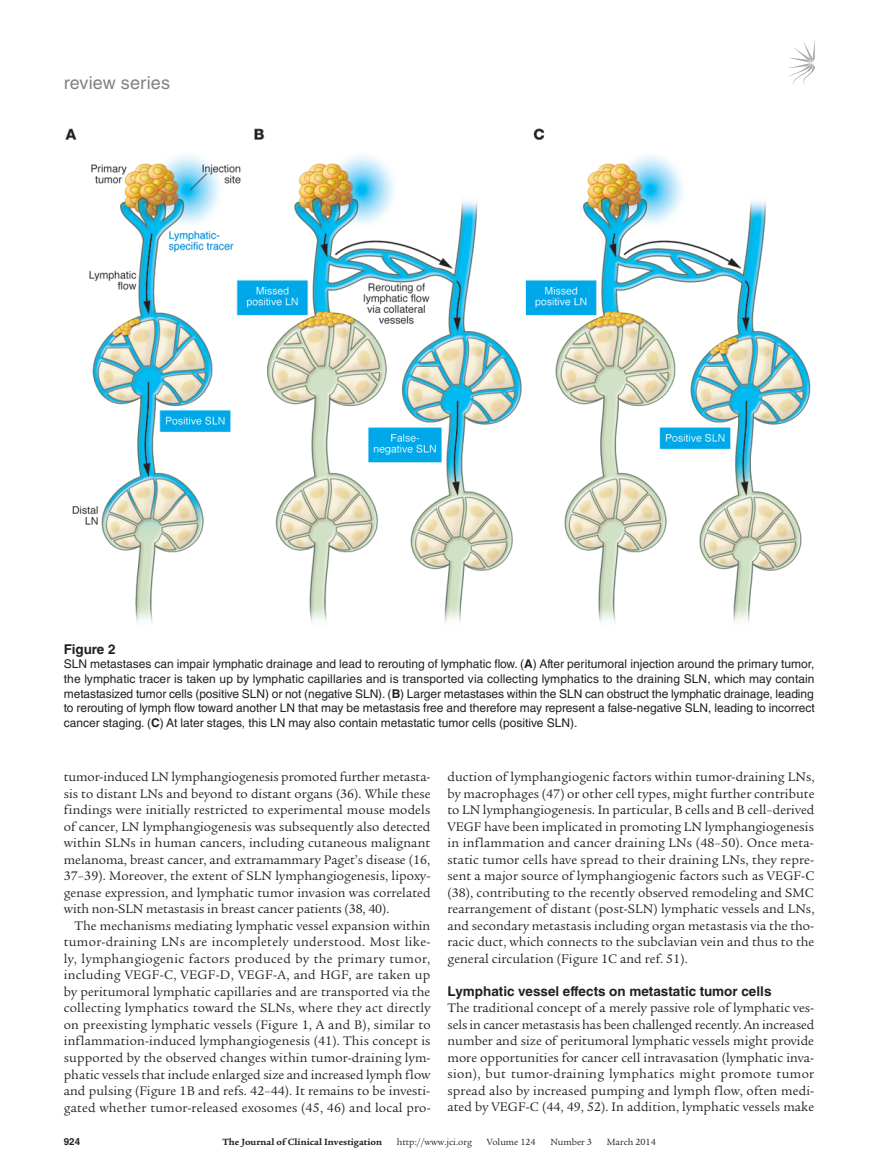
<style>
.page{position:relative;width:878px;height:1175px;background:#fff}
.page>*{position:absolute;margin:0;border:0;box-sizing:border-box;transform-origin:0 0}
.t1{font:18px "Helvetica LT Std";letter-spacing:.01em;color:#808285}
.t2{font:13.5px/16.5px "Legacy Serif Std";letter-spacing:.005em;color:#231f20;text-align:justify}
.t3{font:700 13.5px "Helvetica LT Std";color:#231f20}
.t4{font:12px/14.7px "Helvetica LT Std";color:#231f20;text-align:justify}
.t5{font:9.75px "Legacy Serif Std";color:#231f20}
.t6{font:700 9.75px "Legacy Serif Std";color:#231f20}
.t7{font:700 9.75px "Helvetica LT Std";color:#231f20}
.s1{font-weight:700}
</style>
<div class="page">
<svg style="left:788px;top:41px;width:26px;height:44px"></svg>
<img style="left:65px;top:128px;width:746px;height:495px">
<h1 class="t1" style="left:64px;top:73px;width:108px">review series</h1>
<p class="t3" style="left:64px;top:640px;width:53px">Figure 2</p>
<p class="t4" style="left:64px;top:656px;width:752px">SLN metastases can impair lymphatic drainage and lead to rerouting of lymphatic flow. (<span class="s1">A</span>) After peritumoral injection around the primary tumor, the lymphatic tracer is taken up by lymphatic capillaries and is transported via collecting lymphatics to the draining SLN, which may contain metastasized tumor cells (positive SLN) or not (negative SLN). (<span class="s1">B</span>) Larger metastases within the SLN can obstruct the lymphatic drainage, leading to rerouting of lymph flow toward another LN that may be metastasis free and therefore may represent a false-negative SLN, leading to incorrect cancer staging. (<span class="s1">C</span>) At later stages, this LN may also contain metastatic tumor cells (positive SLN).</p>
<p class="t2" style="left:64px;top:769px;width:368px">tumor-induced LN lymphangiogenesis promoted further metasta&shy;sis to distant LNs and beyond to distant organs (36). While these findings were initially restricted to experimental mouse models of cancer, LN lymphangiogenesis was subsequently also detected within SLNs in human cancers, including cutaneous malignant melanoma, breast cancer, and extramammary Paget’s disease (16, 37–39). Moreover, the extent of SLN lymphangiogenesis, lipoxy&shy;genase expression, and lymphatic tumor invasion was correlated with non-SLN metastasis in breast cancer patients (38, 40).</p>
<p class="t2" style="left:64px;top:917px;width:368px;text-indent:11px">The mechanisms mediating lymphatic vessel expansion within tumor-draining LNs are incompletely understood. Most like&shy;ly, lymphangiogenic factors produced by the primary tumor, including VEGF-C, VEGF-D, VEGF-A, and HGF, are taken up by peritumoral lymphatic capillaries and are transported via the collecting lymphatics toward the SLNs, where they act directly on preexisting lymphatic vessels (Figure 1, A and B), similar to inflammation-induced lymphangiogenesis (41). This concept is supported by the observed changes within tumor-draining lym&shy;phatic vessels that include enlarged size and increased lymph flow and pulsing (Figure 1B and refs. 42–44). It remains to be investi&shy;gated whether tumor-released exosomes (45, 46) and local pro-</p>
<p class="t2" style="left:447px;top:769px;width:368px">duction of lymphangiogenic factors within tumor-draining LNs, by macrophages (47) or other cell types, might further contribute to LN lymphangiogenesis. In particular, B cells and B cell–derived VEGF have been implicated in promoting LN lymphangiogenesis in inflammation and cancer draining LNs (48–50). Once meta&shy;static tumor cells have spread to their draining LNs, they repre&shy;sent a major source of lymphangiogenic factors such as VEGF-C (38), contributing to the recently observed remodeling and SMC rearrangement of distant (post-SLN) lymphatic vessels and LNs, and secondary metastasis including organ metastasis via the tho&shy;racic duct, which connects to the subclavian vein and thus to the general circulation (Figure 1C and ref. 51).</p>
<p class="t3" style="left:447px;top:983px;width:325px">Lymphatic vessel effects on metastatic tumor cells</p>
<p class="t2" style="left:447px;top:1000px;width:368px">The traditional concept of a merely passive role of lymphatic ves&shy;sels in cancer metastasis has been challenged recently. An increased number and size of peritumoral lymphatic vessels might provide more opportunities for cancer cell intravasation (lymphatic inva&shy;sion), but tumor-draining lymphatics might promote tumor spread also by increased pumping and lymph flow, often medi&shy;ated by VEGF-C (44, 49, 52). In addition, lymphatic vessels make</p>
<p class="t7" style="left:64px;top:1135px;width:18px">924</p>
<p class="t6" style="left:222px;top:1135px;width:161px">The Journal of Clinical Investigation</p>
<p class="t5" style="left:397px;top:1136px;width:77px">http://www.jci.org</p>
<p class="t5" style="left:486px;top:1136px;width:50px">Volume 124</p>
<p class="t5" style="left:550px;top:1136px;width:43px">Number 3</p>
<p class="t5" style="left:606px;top:1136px;width:51px">March 2014</p>
</div>
